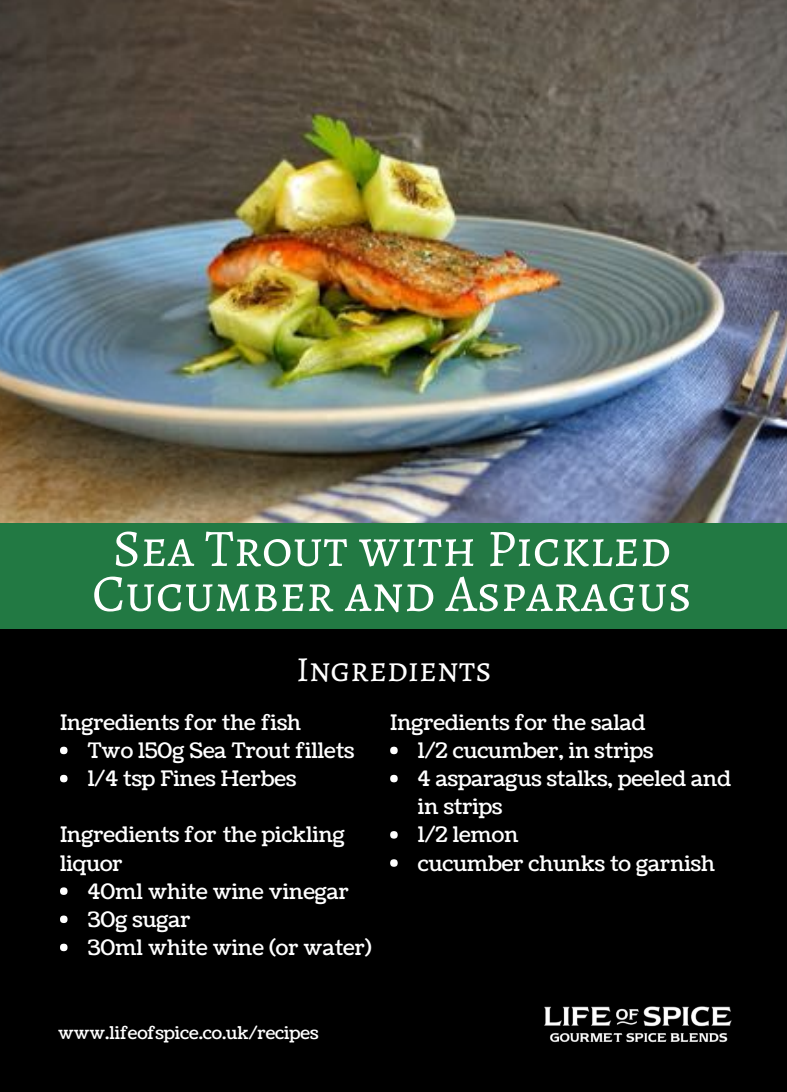
<style>
.page{position:relative;width:787px;height:1092px;background:#fff}
.page>*{position:absolute;margin:0;border:0;box-sizing:border-box;transform-origin:0 0}
.t1{font:52.75px/45px "Alegreya SC";color:#fff;text-align:center}
.t2{font:35.25px "Alegreya SC";color:#fff}
.t3{font:21.25px/28px "Coustard";color:#fff}
.t4{font:17.5px "Coustard";color:#fff}
</style>
<div class="page">
<div style="left:0;top:0;width:787px;height:1091px;background:#000"></div>
<div style="left:60px;top:746px;width:8px;height:8px;background:#fff;border-radius:50%"></div>
<div style="left:60px;top:774px;width:8px;height:8px;background:#fff;border-radius:50%"></div>
<div style="left:60px;top:887px;width:8px;height:7px;background:#fff;border-radius:50%"></div>
<div style="left:60px;top:915px;width:8px;height:7px;background:#fff;border-radius:50%"></div>
<div style="left:60px;top:943px;width:8px;height:8px;background:#fff;border-radius:50%"></div>
<div style="left:390px;top:746px;width:8px;height:8px;background:#fff;border-radius:50%"></div>
<div style="left:390px;top:774px;width:8px;height:8px;background:#fff;border-radius:50%"></div>
<div style="left:390px;top:831px;width:8px;height:7px;background:#fff;border-radius:50%"></div>
<div style="left:390px;top:859px;width:8px;height:7px;background:#fff;border-radius:50%"></div>
<img style="left:0;top:0;width:787px;height:523px">
<div style="left:0;top:523px;width:787px;height:105px;background:#227943"></div>
<img style="left:544px;top:1006px;width:188px;height:37px">
<h1 class="t1" style="left:92px;top:525px;width:601px">Sea Trout with Pickled<br>Cucumber and Asparagus</h1>
<h2 class="t2" style="left:296px;top:645px;width:197px">Ingredients</h2>
<p class="t3" style="left:88px;top:709px;width:268px;text-indent:-28px">Ingredients for the fish<br>Two 150g Sea Trout fillets<br>1/4 tsp Fines Herbes</p>
<p class="t3" style="left:60px;top:821px;width:286px">Ingredients for the pickling liquor</p>
<p class="t3" style="left:88px;top:877px;width:285px">40ml white wine vinegar<br>30g sugar<br>30ml white wine (or water)</p>
<p class="t3" style="left:418px;top:709px;width:314px;text-indent:-28px">Ingredients for the salad<br>1/2 cucumber, in strips<br>4 asparagus stalks, peeled and in strips<br>1/2 lemon<br>cucumber chunks to garnish</p>
<p class="t4" style="left:58px;top:1021px;width:262px">www.lifeofspice.co.uk/recipes</p>
</div>
